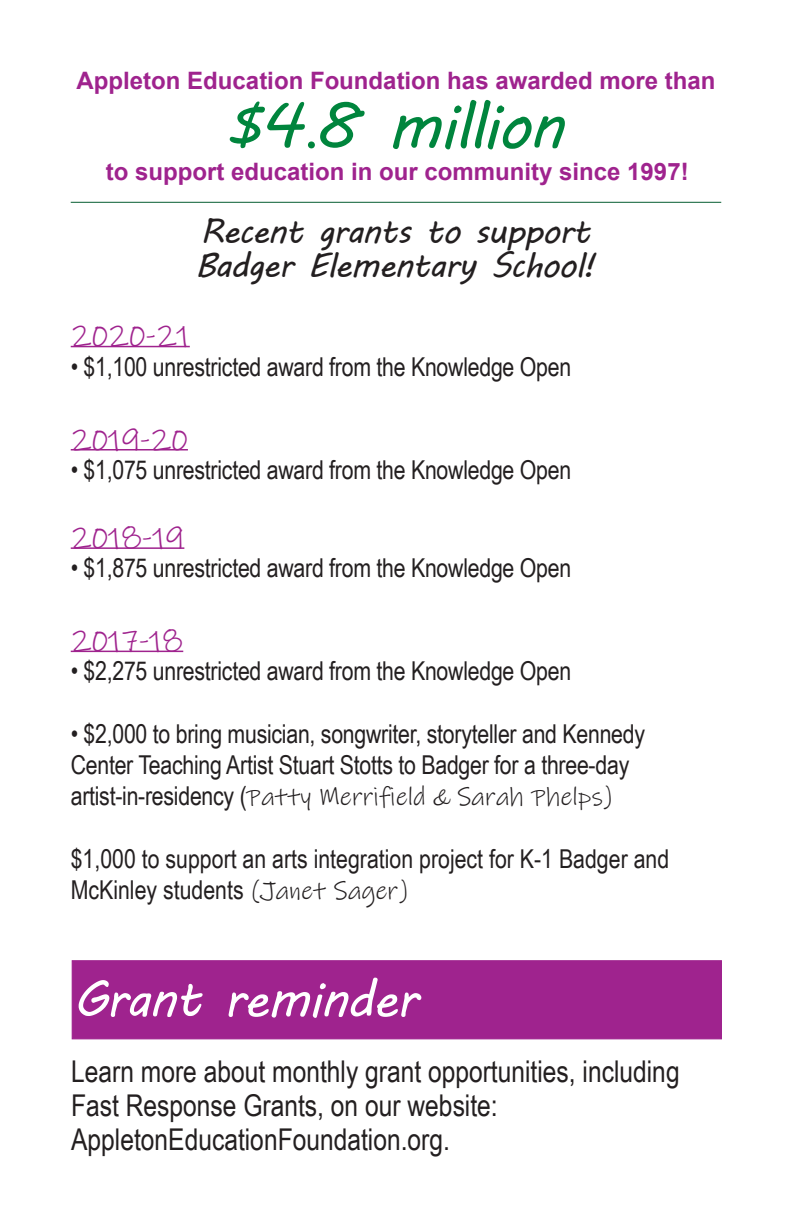
<style>
.page{position:relative;width:792px;height:1224px;background:#fff}
.page>*{position:absolute;margin:0;border:0;box-sizing:border-box;transform-origin:0 0}
.t1{font:64px "MV Boli";letter-spacing:-.03em;color:#00853d}
.t2{font:50.6px "MV Boli";letter-spacing:-.03em;color:#fff}
.t3{font:34px/34px "MV Boli";letter-spacing:-.03em;color:#231f20}
.t4{font:30px/34px "Arial Narrow";color:#231f20}
.t5{font:30px "Ink Free";color:#9f238e}
.t6{font:26px/31.2px "Arial Narrow";letter-spacing:-.01em;color:#231f20}
.t7{font:700 24px "Arial";color:#9f238e}
.s1{font-family:"Times New Roman"}
.s2{font-family:"Ink Free"}
</style>
<div class="page">
<hr style="left:71px;top:346px;width:119px;height:1px;background:#9f238e">
<hr style="left:71px;top:449px;width:117px;height:2px;background:#9f238e">
<hr style="left:71px;top:547px;width:113px;height:2px;background:#9f238e">
<hr style="left:71px;top:651px;width:112px;height:1px;background:#9f238e">
<hr style="left:71px;top:202px;width:650px;height:1px;background:#055d31">
<div style="left:72px;top:960px;width:650px;height:79px;background:#9f238e;border:1px solid #9f238e"></div>
<p class="t7" style="left:77px;top:64px;width:640px">Appleton Education Foundation has awarded more than</p>
<p class="t1" style="left:228px;top:82px;width:338px">$4<span class="s1">.</span>8 million</p>
<p class="t7" style="left:106px;top:154px;width:584px">to support education in our community since 1997!</p>
<p class="t3" style="left:195px;top:214px;width:402px">Recent grants to support<br>Badger Elementary School!</p>
<p class="t5" style="left:71px;top:317px;width:121px">2020-21</p>
<p class="t6" style="left:71px;top:350px;width:502px">• $1,100 unrestricted award from the Knowledge Open</p>
<p class="t5" style="left:71px;top:420px;width:119px">2019-20</p>
<p class="t6" style="left:71px;top:453px;width:502px">• $1,075 unrestricted award from the Knowledge Open</p>
<p class="t5" style="left:71px;top:519px;width:115px">2018-19</p>
<p class="t6" style="left:71px;top:551px;width:502px">• $1,875 unrestricted award from the Knowledge Open</p>
<p class="t5" style="left:71px;top:622px;width:114px">2017-18</p>
<p class="t6" style="left:71px;top:655px;width:502px">• $2,275 unrestricted award from the Knowledge Open</p>
<p class="t6" style="left:71px;top:717px;width:576px">• $2,000 to bring musician, songwriter, storyteller and Kennedy<br>Center Teaching Artist Stuart Stotts to Badger for a three-day artist-in-residency (<span class="s2">Patty Merrifield &amp; Sarah Phelps)</span></p>
<p class="t6" style="left:71px;top:842px;width:600px">$1,000 to support an arts integration project for K-1 Badger and<br>McKinley students <span class="s2">(Janet Sager)</span></p>
<p class="t2" style="left:73px;top:964px;width:346px">Grant reminder</p>
<p class="t4" style="left:71px;top:1053px;width:610px">Learn more about monthly grant opportunities, including<br>Fast Response Grants, on our website:<br>AppletonEducationFoundation.org.</p>
</div>
